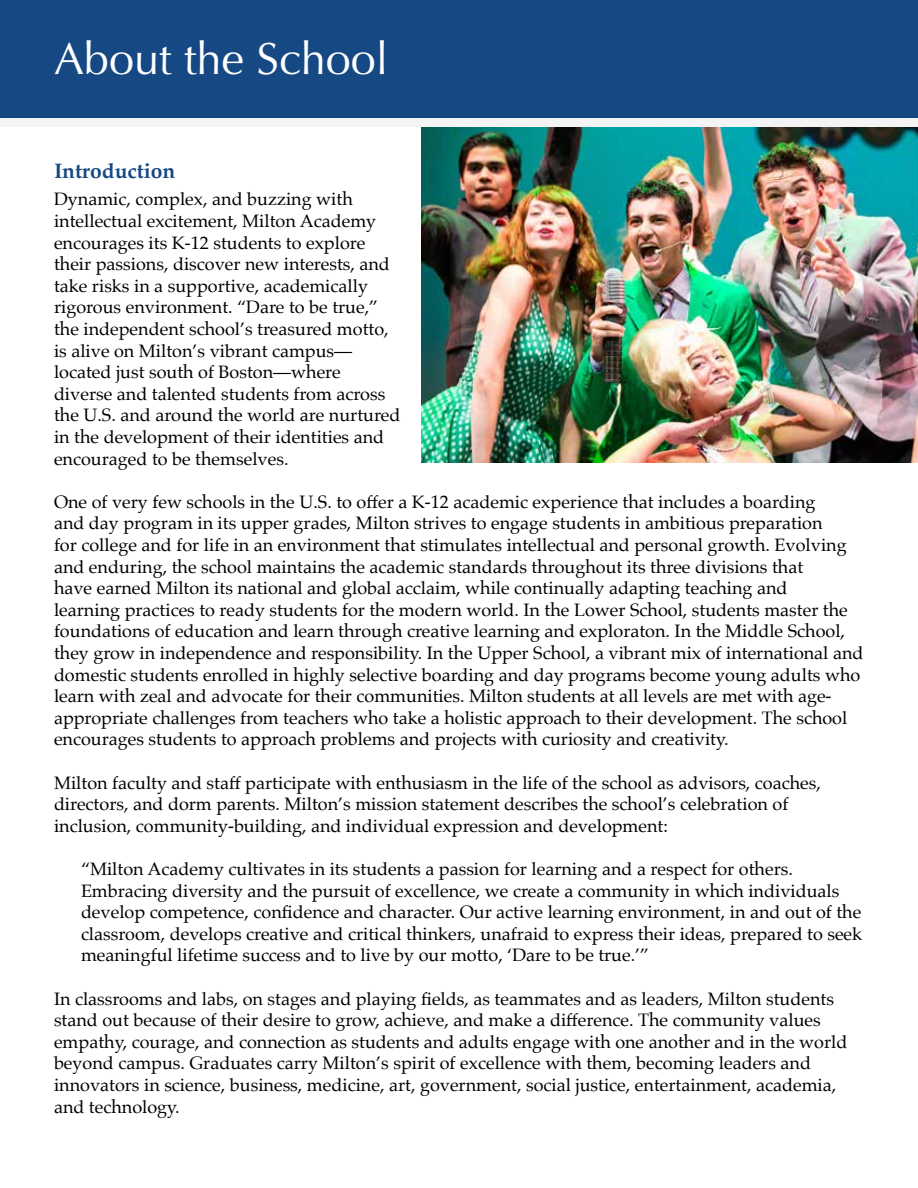
<style>
.page{position:relative;width:918px;height:1188px;background:#fff}
.page>*{position:absolute;margin:0;border:0;box-sizing:border-box;transform-origin:0 0}
.t1{font:45px "Optima";color:#fff}
.t2{font:700 21px "Palatino";color:#164883}
.t3{font:18px/21.6px "Palatino";color:#000}
</style>
<div class="page">
<div style="left:0;top:0;width:918px;height:122px;background:#164883"></div>
<div style="left:0;top:118px;width:918px;height:9px;background:#f4f4f4"></div>
<img style="left:421px;top:127px;width:497px;height:335px">
<h1 class="t1" style="left:54px;top:33px;width:336px">About the School</h1>
<p class="t2" style="left:54px;top:153px;width:123px">Introduction</p>
<p class="t3" style="left:54px;top:188px;width:348px">Dynamic, complex, and buzzing with intellectual excitement, Milton Academy encourages its K-12 students to explore their passions, discover new interests, and take risks in a supportive, academically rigorous environment. “Dare to be true,” the independent school’s treasured motto, is alive on Milton’s vibrant campus— located just south of Boston—where diverse and talented students from across the U.S. and around the world are nurtured in the development of their identities and encouraged to be themselves.</p>
<p class="t3" style="left:54px;top:491px;width:811px">One of very few schools in the U.S. to offer a K-12 academic experience that includes a boarding<br>and day program in its upper grades, Milton strives to engage students in ambitious preparation<br>for college and for life in an environment that stimulates intellectual and personal growth. Evolving and enduring, the school maintains the academic standards throughout its three divisions that<br>have earned Milton its national and global acclaim, while continually adapting teaching and<br>learning practices to ready students for the modern world. In the Lower School, students master the foundations of education and learn through creative learning and exploraton. In the Middle School, they grow in independence and responsibility. In the Upper School, a vibrant mix of international and domestic students enrolled in highly selective boarding and day programs become young adults who learn with zeal and advocate for their communities. Milton students at all levels are met with age&shy;appropriate challenges from teachers who take a holistic approach to their development. The school encourages students to approach problems and projects with curiosity and creativity.</p>
<p class="t3" style="left:54px;top:772px;width:769px">Milton faculty and staff participate with enthusiasm in the life of the school as advisors, coaches, directors, and dorm parents. Milton’s mission statement describes the school’s celebration of inclusion, community-building, and individual expression and development:</p>
<p class="t3" style="left:81px;top:858px;width:783px">“Milton Academy cultivates in its students a passion for learning and a respect for others.<br>Embracing diversity and the pursuit of excellence, we create a community in which individuals develop competence, confidence and character. Our active learning environment, in and out of the classroom, develops creative and critical thinkers, unafraid to express their ideas, prepared to seek meaningful lifetime success and to live by our motto, ‘Dare to be true.’”</p>
<p class="t3" style="left:54px;top:988px;width:795px">In classrooms and labs, on stages and playing fields, as teammates and as leaders, Milton students stand out because of their desire to grow, achieve, and make a difference. The community values empathy, courage, and connection as students and adults engage with one another and in the world beyond campus. Graduates carry Milton’s spirit of excellence with them, becoming leaders and innovators in science, business, medicine, art, government, social justice, entertainment, academia, and technology.</p>
</div>
